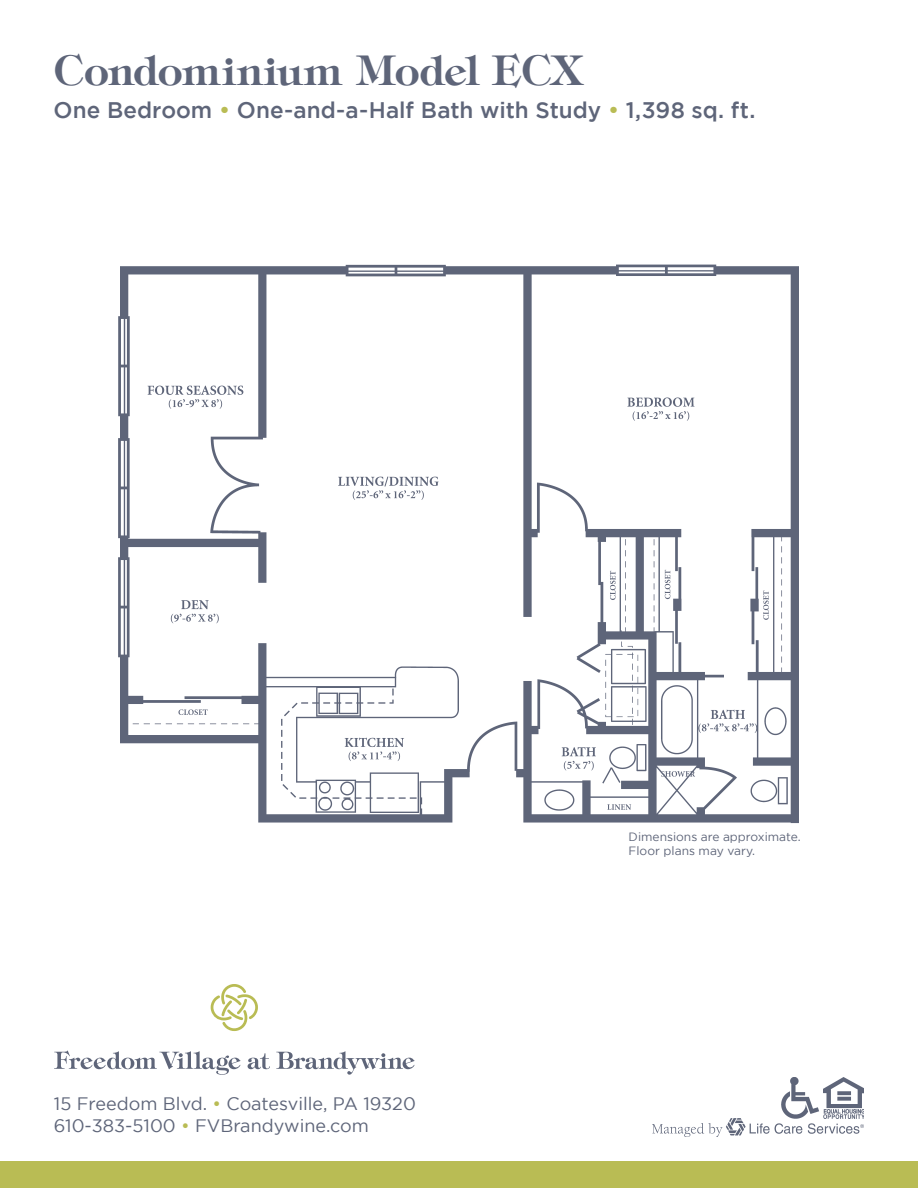
<style>
.page{position:relative;width:918px;height:1188px;background:#fff}
.page>*{position:absolute;margin:0;border:0;box-sizing:border-box;transform-origin:0 0}
.t1{font:600 41.25px "Tiffany Std";letter-spacing:-.005em;color:#5e6579}
.t2{font:500 22.5px "Gotham";color:#5e6579}
.t3{font:18px/21.6px "Gotham";color:#5e6579}
.t4{font:12px/14.4px "Gotham";color:#5e6579}
.s1{color:#b9bc54}
</style>
<div class="page">
<svg style="left:211px;top:984px;width:47px;height:47px"></svg>
<svg style="left:54px;top:1050px;width:187px;height:25px"></svg>
<svg style="left:248px;top:1053px;width:22px;height:16px"></svg>
<svg style="left:276px;top:1051px;width:139px;height:24px"></svg>
<img style="left:781px;top:1077px;width:38px;height:41px">
<img style="left:824px;top:1078px;width:40px;height:40px">
<img style="left:653px;top:1118px;width:211px;height:19px">
<div style="left:0;top:1161px;width:918px;height:27px;background:#b9bc54"></div>
<img style="left:118px;top:264px;width:681px;height:560px">
<h1 class="t1" style="left:54px;top:44px;width:529px">Condominium Model ECX</h1>
<p class="t2" style="left:54px;top:98px;width:704px">One Bedroom <span class="s1">•</span> One-and-a-Half Bath with Study <span class="s1">•</span> 1,398 sq. ft.</p>
<p class="t3" style="left:54px;top:1093px;width:363px">15 Freedom Blvd. <span class="s1">•</span> Coatesville, PA 19320<br>610-383-5100 <span class="s1">•</span> FVBrandywine.com</p>
<p class="t4" style="left:629px;top:829px;width:174px">Dimensions are approximate.<br>Floor plans may vary.</p>
</div>
